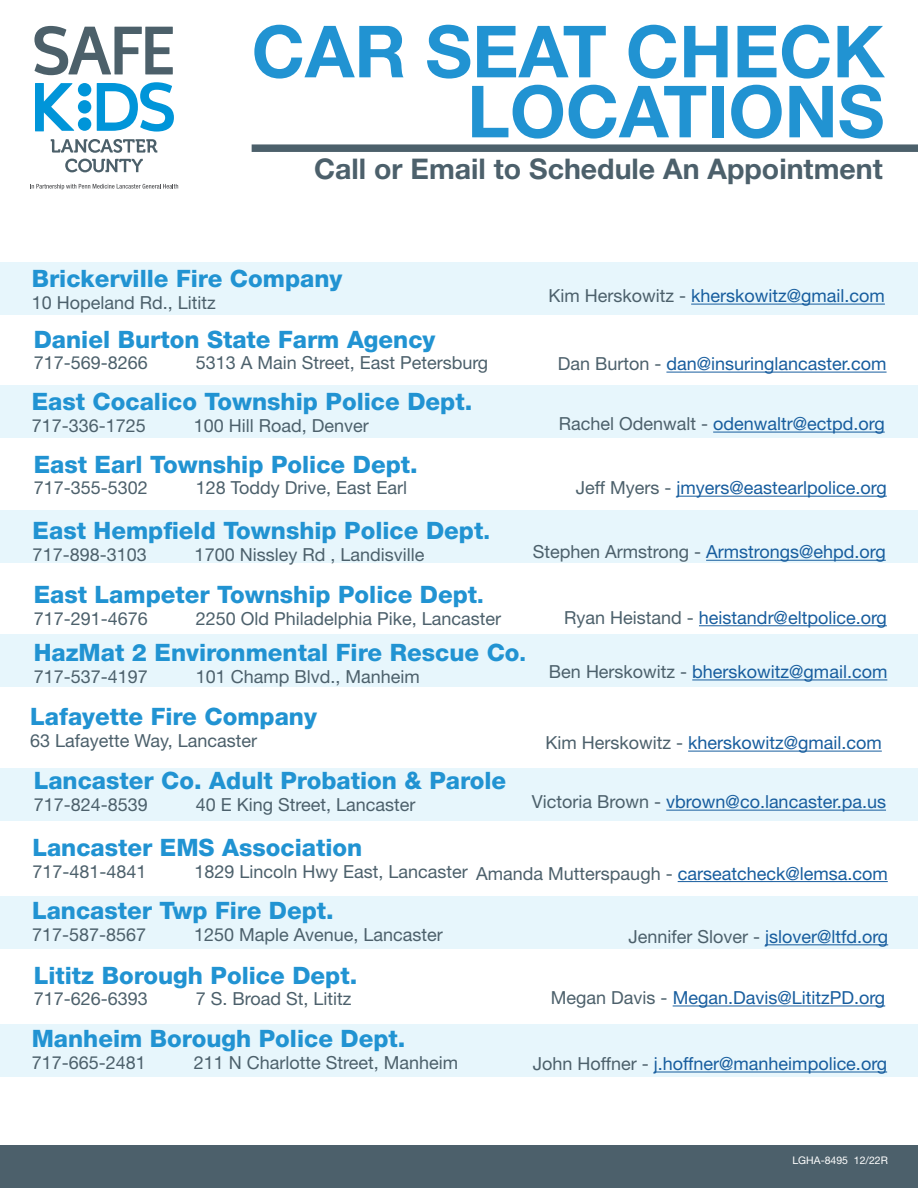
<style>
.page{position:relative;width:918px;height:1188px;background:#fff}
.page>*{position:absolute;margin:0;border:0;box-sizing:border-box;transform-origin:0 0}
.t1{font:700 72px/60px "Helvetica Neue LT Std";color:#2193d2;text-align:right}
.t2{font:700 28.5px "Helvetica Neue LT Std";color:#4c606b}
.t3{font:800 24px "Helvetica Neue LT Std";color:#2193d2}
.t4{font:18px "Helvetica Neue LT Std";color:#175d9e}
.t5{font:18px "Helvetica Neue LT Std";color:#4c606b}
.t6{font:10.5px "Helvetica Neue LT Std";color:#fff}
.s1{color:#4c606b}
.s2{font-size:21px}
</style>
<div class="page">
<svg style="left:51px;top:139px;width:106px;height:14px"></svg>
<svg style="left:65px;top:159px;width:78px;height:13px"></svg>
<svg style="left:35px;top:82px;width:139px;height:50px"></svg>
<svg style="left:34px;top:26px;width:139px;height:49px"></svg>
<svg style="left:30px;top:184px;width:148px;height:6px"></svg>
<div style="left:252px;top:144px;width:666px;height:8px;background:#4c606b"></div>
<div style="left:0;top:386px;width:918px;height:52px;background:#e7f6fc"></div>
<div style="left:0;top:510px;width:918px;height:53px;background:#e7f6fc"></div>
<div style="left:0;top:768px;width:918px;height:53px;background:#e7f6fc"></div>
<div style="left:0;top:896px;width:918px;height:53px;background:#e7f6fc"></div>
<div style="left:0;top:1024px;width:918px;height:53px;background:#e7f6fc"></div>
<div style="left:0;top:1145px;width:918px;height:43px;background:#4c606b"></div>
<div style="left:0;top:635px;width:918px;height:52px;background:#e7f6fc"></div>
<hr style="left:666px;top:372px;width:221px;height:1px;background:#175d9e">
<hr style="left:713px;top:432px;width:172px;height:1px;background:#175d9e">
<hr style="left:677px;top:496px;width:210px;height:1px;background:#175d9e">
<hr style="left:706px;top:560px;width:180px;height:1px;background:#175d9e">
<hr style="left:699px;top:625px;width:188px;height:1px;background:#175d9e">
<hr style="left:692px;top:679px;width:195px;height:1px;background:#175d9e">
<hr style="left:688px;top:751px;width:194px;height:1px;background:#175d9e">
<hr style="left:678px;top:881px;width:210px;height:1px;background:#175d9e">
<hr style="left:673px;top:1006px;width:212px;height:1px;background:#175d9e">
<hr style="left:765px;top:944px;width:123px;height:1px;background:#175d9e">
<hr style="left:666px;top:810px;width:220px;height:1px;background:#175d9e">
<hr style="left:654px;top:1072px;width:233px;height:1px;background:#175d9e">
<div style="left:0;top:262px;width:918px;height:53px;background:#e7f6fc"></div>
<hr style="left:691px;top:304px;width:194px;height:1px;background:#175d9e">
<h1 class="t1" style="left:252px;top:20px;width:634px">CAR SEAT CHECK<br>LOCATIONS</h1>
<h2 class="t2" style="left:314px;top:151px;width:570px">Call or Email to Schedule An Appointment</h2>
<h3 class="t3" style="left:32px;top:264px;width:312px">Brickerville Fire Company</h3>
<p class="t5" style="left:32px;top:291px;width:186px">10 Hopeland Rd., Lititz</p>
<p class="t4" style="left:549px;top:285px;width:338px"><span class="s1">Kim Herskowitz -</span> kherskowitz@gmail.com</p>
<h3 class="t3" style="left:34px;top:325px;width:403px">Daniel Burton State Farm Agency</h3>
<p class="t5" style="left:34px;top:352px;width:116px">717-569-8266</p>
<p class="t5" style="left:196px;top:352px;width:294px">5313 A Main Street, East Petersburg</p>
<h3 class="t3" style="left:32px;top:387px;width:442px">East Cocalico Township Police Dept.</h3>
<p class="t5" style="left:32px;top:415px;width:116px">717-336-1725</p>
<p class="t5" style="left:194px;top:415px;width:177px">100 Hill Road, Denver</p>
<h3 class="t3" style="left:34px;top:450px;width:386px">East Earl Township Police Dept.</h3>
<p class="t5" style="left:34px;top:477px;width:116px">717-355-5302</p>
<p class="t5" style="left:196px;top:477px;width:213px">128 Toddy Drive, East Earl</p>
<p class="t4" style="left:558px;top:353px;width:330px"><span class="s1">Dan Burton -</span> dan@insuringlancaster.com</p>
<p class="t4" style="left:559px;top:413px;width:327px"><span class="s1">Rachel Odenwalt -</span> odenwaltr@ectpd.org</p>
<p class="t4" style="left:576px;top:477px;width:312px"><span class="s1">Jeff Myers -</span> jmyers@eastearlpolice.org</p>
<h3 class="t3" style="left:33px;top:516px;width:459px">East Hempfield Township Police Dept<span class="s2">.</span></h3>
<p class="t5" style="left:33px;top:543px;width:116px">717-898-3103</p>
<p class="t5" style="left:195px;top:543px;width:231px">1700 Nissley Rd , Landisville</p>
<p class="t4" style="left:533px;top:541px;width:354px"><span class="s1">Stephen Armstrong -</span> Armstrongs@ehpd.org</p>
<h3 class="t3" style="left:34px;top:580px;width:452px">East Lampeter Township Police Dept<span class="s2">.</span></h3>
<p class="t5" style="left:34px;top:607px;width:116px">717-291-4676</p>
<p class="t5" style="left:196px;top:607px;width:307px">2250 Old Philadelphia Pike, Lancaster</p>
<h3 class="t3" style="left:34px;top:638px;width:494px">HazMat 2 Environmental Fire Rescue Co<span class="s2">.</span></h3>
<p class="t5" style="left:34px;top:665px;width:116px">717-537-4197</p>
<p class="t5" style="left:196px;top:665px;width:226px">101 Champ Blvd., Manheim</p>
<h3 class="t3" style="left:30px;top:702px;width:288px">Lafayette Fire Company</h3>
<p class="t5" style="left:30px;top:730px;width:229px">63 Lafayette Way, Lancaster</p>
<p class="t4" style="left:564px;top:607px;width:324px"><span class="s1">Ryan Heistand -</span> heistandr@eltpolice.org</p>
<p class="t4" style="left:549px;top:661px;width:340px"><span class="s1">Ben Herskowitz -</span> bherskowitz@gmail.com</p>
<p class="t4" style="left:545px;top:732px;width:338px"><span class="s1">Kim Herskowitz -</span> kherskowitz@gmail.com</p>
<h3 class="t3" style="left:34px;top:767px;width:474px">Lancaster Co. Adult Probation &amp; Parole</h3>
<p class="t5" style="left:34px;top:794px;width:116px">717-824-8539</p>
<p class="t5" style="left:196px;top:794px;width:221px">40 E King Street, Lancaster</p>
<h3 class="t3" style="left:32px;top:833px;width:331px">Lancaster EMS Association</h3>
<p class="t5" style="left:32px;top:861px;width:116px">717-481-4841</p>
<p class="t5" style="left:194px;top:861px;width:275px">1829 Lincoln Hwy East, Lancaster</p>
<p class="t4" style="left:532px;top:791px;width:356px"><span class="s1">Victoria Brown -</span> vbrown@co.lancaster.pa.us</p>
<p class="t4" style="left:476px;top:863px;width:413px"><span class="s1">Amanda Mutterspaugh -</span> carseatcheck@lemsa.com</p>
<h3 class="t3" style="left:32px;top:896px;width:303px">Lancaster Twp Fire Dept.</h3>
<p class="t5" style="left:32px;top:924px;width:116px">717-587-8567</p>
<p class="t5" style="left:194px;top:924px;width:250px">1250 Maple Avenue, Lancaster</p>
<h3 class="t3" style="left:34px;top:961px;width:325px">Lititz Borough Police Dept.</h3>
<p class="t5" style="left:34px;top:988px;width:116px">717-626-6393</p>
<p class="t5" style="left:196px;top:988px;width:157px">7 S. Broad St, Lititz</p>
<h3 class="t3" style="left:32px;top:1025px;width:375px">Manheim Borough Police Dept.</h3>
<p class="t5" style="left:32px;top:1052px;width:116px">717-665-2481</p>
<p class="t5" style="left:194px;top:1052px;width:266px">211 N Charlotte Street, Manheim</p>
<p class="t4" style="left:533px;top:1053px;width:356px"><span class="s1">John Hoffner -</span> j.hoffner@manheimpolice.org</p>
<p class="t4" style="left:628px;top:926px;width:261px"><span class="s1">Jennifer Slover -</span> jslover@ltfd.org</p>
<p class="t4" style="left:551px;top:987px;width:336px"><span class="s1">Megan Davis -</span> Megan.Davis@LititzPD.org</p>
<p class="t6" style="left:792px;top:1154px;width:97px">LGHA-8495 12/22R</p>
</div>
